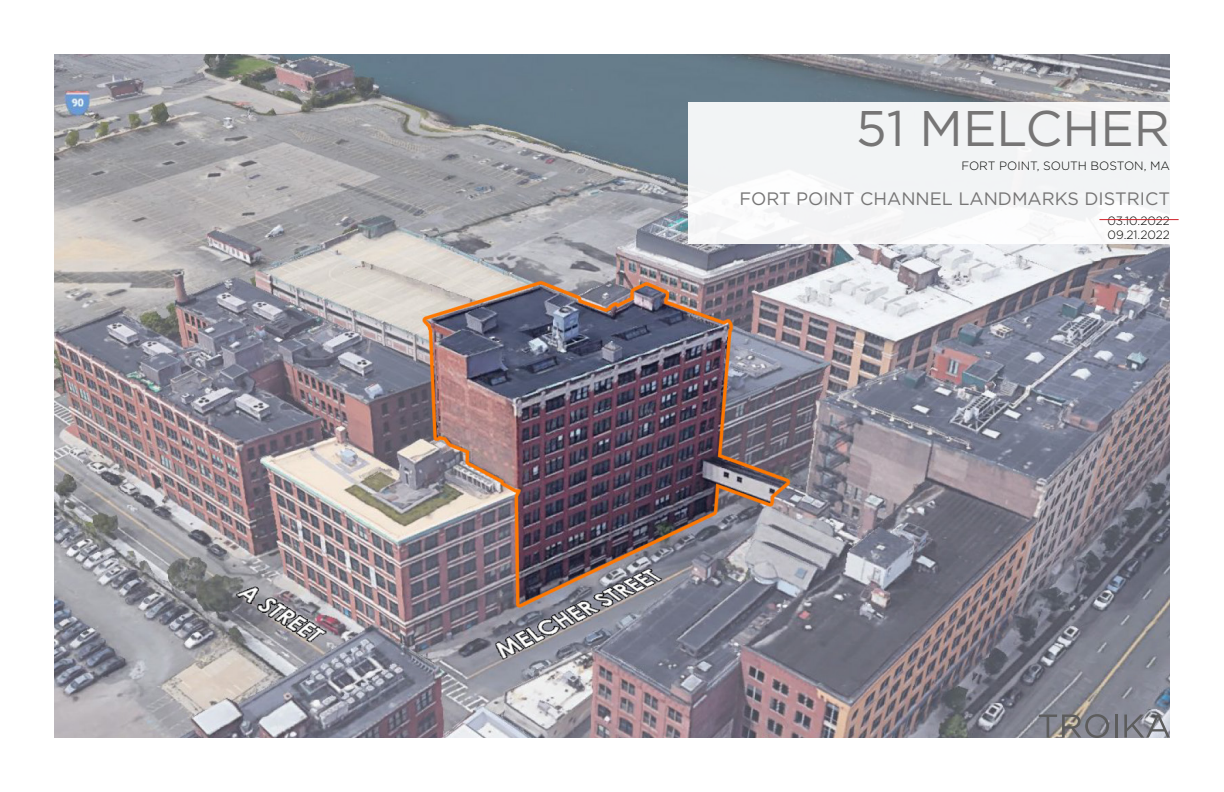
<style>
.page{position:relative;width:1224px;height:792px;background:#fff}
.page>*{position:absolute;margin:0;border:0;box-sizing:border-box;transform-origin:0 0}
.t1{font:50px "Gotham HTF";color:#767575}
.t2{font:18px "Gotham HTF";color:#767575}
.t3{font:300 12px "Gotham HTF";color:#050604}
</style>
<div class="page">
<img style="left:54px;top:54px;width:1116px;height:684px">
<div style="left:688px;top:102px;width:482px;height:141px;background:#f2f4f5"></div>
<hr style="left:1099px;top:219px;width:80px;height:1px;background:#d1232a">
<svg style="left:1039px;top:714px;width:70px;height:24px;background:#807f84"></svg>
<hr style="left:1115px;top:715px;width:3px;height:23px;background:#5c5c5c">
<svg style="left:1124px;top:714px;width:46px;height:24px"></svg>
<p class="t1" style="left:856px;top:101px;width:315px">51 MELCHER</p>
<p class="t3" style="left:961px;top:159px;width:210px">FORT POINT, SOUTH BOSTON, MA</p>
<p class="t2" style="left:740px;top:189px;width:432px">FORT POINT CHANNEL LANDMARKS DISTRICT</p>
<p class="t3" style="left:1107px;top:214px;width:64px">03.10.2022</p>
<p class="t3" style="left:1108px;top:228px;width:64px">09.21.2022</p>
</div>
